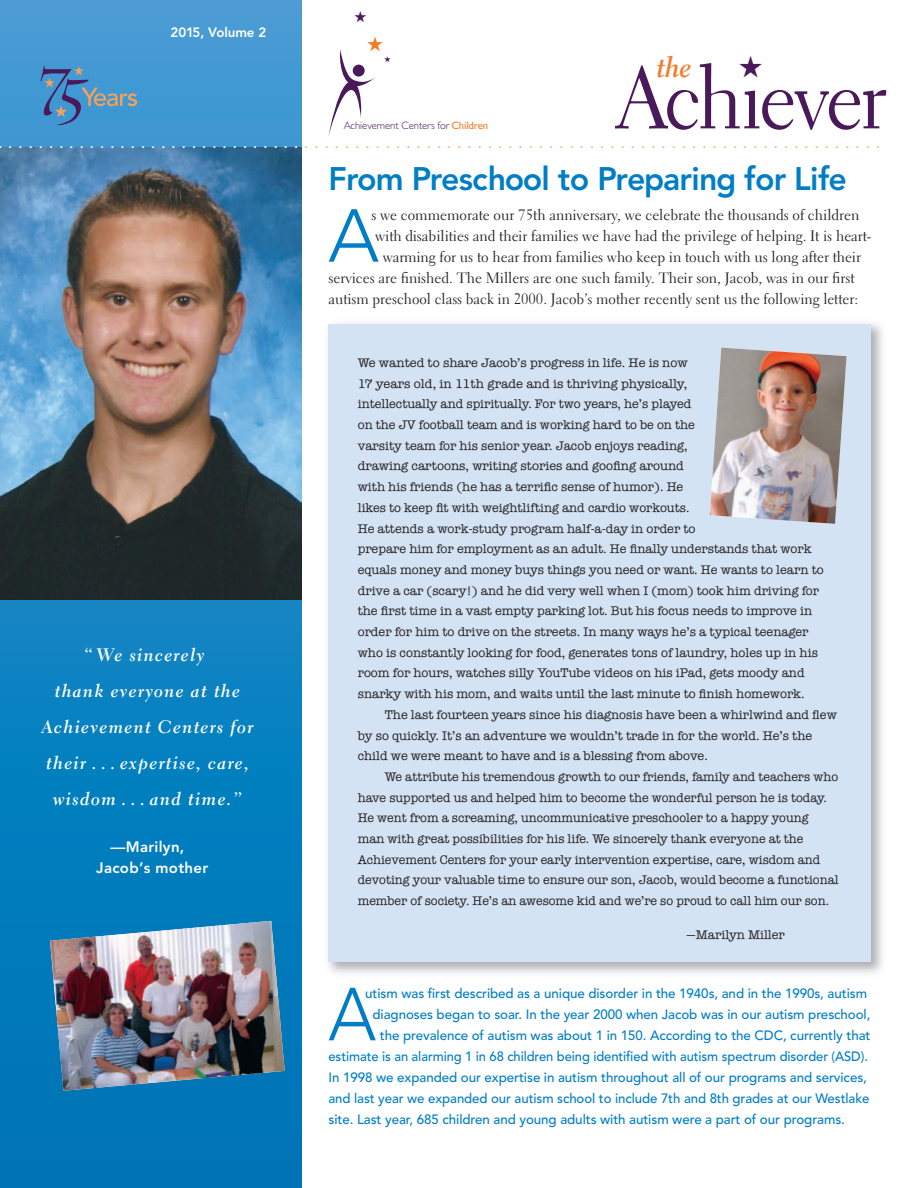
<style>
.page{position:relative;width:918px;height:1188px;background:#fff}
.page>*{position:absolute;margin:0;border:0;box-sizing:border-box;transform-origin:0 0}
.t1{font:87.6px "Electra LH";letter-spacing:-.045em;color:#49195a;scale:.95 1}
.t2{font:300 74.25px "Avenir";color:#007ec5}
.t3{font:300 74.25px "Avenir";color:#007ec5;scale:.94 1}
.t4{font:800 32.4px "Avenir";letter-spacing:-.025em;color:#007ec5}
.t5{font:28.65px "Electra LH Bold Cursive";color:#f47b2a;scale:.95 1}
.t6{font:300 21px "Avenir";color:#fab888}
.t7{font:18px/36px "Electra LH Bold Cursive";letter-spacing:.07em;color:#fff;text-align:center}
.t8{font:15px "Electra LH";color:#231f20}
.t9{font:800 15px/21px "Avenir";letter-spacing:.02em;color:#fff}
.t10{font:500 13.5px "Avenir";letter-spacing:-.005em;color:#007ec5}
.t11{font:500 13.5px "Avenir";letter-spacing:-.005em;color:#007ec5;scale:.96 1}
.t12{font:800 13.5px "Avenir";letter-spacing:-.005em;color:#fff}
.t13{font:12.75px/20.7px "American Typewriter";color:#231f20}
.t14{font:300 10.8px "Gill Sans";letter-spacing:-.005em;color:#49195a}
.s1{font-weight:400;color:#f47b2a}
.s2{color:#fff}
</style>
<div class="page">
<div style="left:328px;top:324px;width:543px;height:638px;background:#d4e3f4"></div>
<svg style="left:0;top:0;width:302px;height:1188px;background:#1283c2"></svg>
<img style="left:0;top:147px;width:301px;height:453px">
<img style="left:50px;top:921px;width:235px;height:170px">
<img style="left:710px;top:348px;width:137px;height:176px">
<svg style="left:41px;top:66px;width:96px;height:60px;background:#4f8cbd"></svg>
<svg style="left:328px;top:49px;width:47px;height:87px"></svg>
<p class="t12" style="left:170px;top:27px;width:97px">2015, Volume 2</p>
<p class="t14" style="left:344px;top:121px;width:146px">Achieve ment Centers for <span class="s1">Children</span></p>
<h3 class="t5" style="left:656px;top:55px;width:39px">the</h3>
<h1 class="t1" style="left:616px;top:63px;width:287px">Achiever</h1>
<h3 class="t6" style="left:-3px;top:132px;width:885px"><span class="s2">..............................</span>.........................................................</h3>
<h3 class="t4" style="left:328px;top:165px;width:520px">From Preschool to Preparing for Life</h3>
<h3 class="t7" style="left:42px;top:639px;width:213px">“ We sincerely<br>thank everyone at the<br>Achievement Centers for their . . . expertise, care, wisdom . . . and time.”</h3>
<p class="t9" style="left:96px;top:837px;width:113px;text-indent:14px">—Marilyn,<br>Jacob’s mother</p>
<p class="t8" style="left:371px;top:208px;width:490px">s we commemorate our 75th anniversary, we celebrate the thousands of children</p>
<p class="t8" style="left:375px;top:229px;width:497px">with disabilities and their families we have had the privilege of helping. It is heart -</p>
<p class="t8" style="left:383px;top:250px;width:480px">warming for us to hear from families who keep in touch with us long after their</p>
<p class="t8" style="left:328px;top:271px;width:528px">services are finished. The Millers are one such family. Their son, Jacob, was in our first</p>
<p class="t8" style="left:329px;top:292px;width:531px">autism preschool class back in 2000. Jacob’s mother recently sent us the following letter:</p>
<h2 class="t2" style="left:328px;top:206px;width:52px">A</h2>
<p class="t13" style="left:358px;top:352px;width:468px">We wanted to share Jacob’s progress in life. He is now<br>17 years old, in 11th grade and is thriving physically,<br>intellectually and spiritually. For two years, he’s played<br>on the JV football team and is working hard to be on the<br>varsity team for his senior year. Jacob enjoys reading,<br>drawing cartoons, writing stories and goofing around<br>with his friends (he has a terrific sense of humor). He<br>likes to keep fit with weightlifting and cardio workouts.<br>He attends a work-study program half-a-day in order to<br>prepare him for employment as an adult. He finally understands that work equals money and money buys things you need or want. He wants to learn to drive a car (scary!) and he did very well when I (mom) took him driving for the first time in a vast empty parking lot. But his focus needs to improve in order for him to drive on the streets. In many ways he’s a typical teenager who is constantly looking for food, generates tons of laundry, holes up in his room for hours, watches silly YouTube videos on his iPad, gets moody and snarky with his mom, and waits until the last minute to finish homework.</p>
<p class="t13" style="left:358px;top:704px;width:481px;text-indent:27px">The last fourteen years since his diagnosis have been a whirlwind and flew by so quickly. It’s an adventure we wouldn’t trade in for the world. He’s the child we were meant to have and is a blessing from above.</p>
<p class="t13" style="left:358px;top:766px;width:482px;text-indent:27px">We attribute his tremendous growth to our friends, family and teachers who have supported us and helped him to become the wonderful person he is today.<br>He went from a screaming, uncommunicative preschooler to a happy young<br>man with great possibilities for his life. We sincerely thank everyone at the Achievement Centers for your early intervention expertise, care, wisdom and devoting your valuable time to ensure our son, Jacob, would become a functional member of society. He’s an awesome kid and we’re so proud to call him our son.</p>
<p class="t13" style="left:686px;top:925px;width:100px">—Marilyn Miller</p>
<p class="t10" style="left:365px;top:988px;width:503px">utism was first described as a unique disorder in the 1940s, and in the 1990s, autism</p>
<p class="t10" style="left:373px;top:1009px;width:499px">diagnoses began to soar. In the year 2000 when Jacob was in our autism preschool,</p>
<p class="t10" style="left:380px;top:1030px;width:492px">the prevalence of autism was about 1 in 150. According to the CDC, currently that</p>
<p class="t11" style="left:329px;top:1051px;width:563px">estimate is an alarming 1 in 68 children being identified with autism spectrum disorder (ASD).</p>
<p class="t10" style="left:329px;top:1072px;width:540px">In 1998 we expanded our expertise in autism throughout all of our programs and services,</p>
<p class="t10" style="left:329px;top:1093px;width:543px">and last year we expanded our autism school to include 7th and 8th grades at our Westlake</p>
<p class="t10" style="left:329px;top:1114px;width:518px">site. Last year, 685 children and young adults with autism were a part of our programs.</p>
<h2 class="t3" style="left:328px;top:984px;width:52px">A</h2>
</div>
